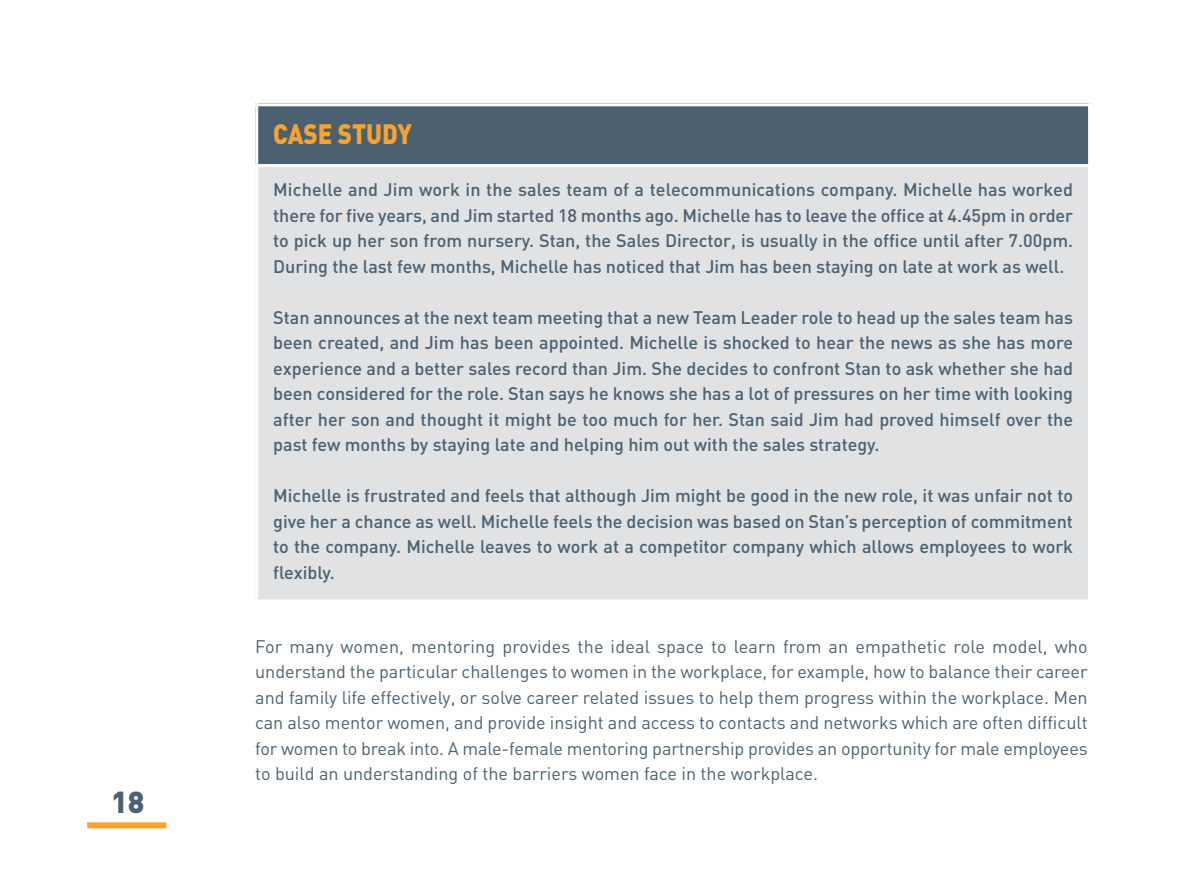
<style>
.page{position:relative;width:1191px;height:893px;background:#fff}
.page>*{position:absolute;margin:0;border:0;box-sizing:border-box;transform-origin:0 0}
.t1{font:900 30px "DIN";color:#4b6172}
.t2{font:900 27.75px "DIN";color:#f9a22d;scale:.87 1}
.t3{font:500 18px/25.5px "DIN";color:#4b6172;text-align:justify}
.t4{font:18px/25.5px "DIN";color:#4b6172;text-align:justify}
</style>
<div class="page">
<div style="left:87px;top:822px;width:79px;height:6px;background:#f9a22d"></div>
<div style="left:255px;top:103px;width:836px;height:63px;background:#4b6172"></div>
<div style="left:255px;top:166px;width:836px;height:436px;background:#e0e2e4"></div>
<hr style="left:255px;top:103px;width:3px;height:499px;background:#fff">
<hr style="left:1088px;top:103px;width:3px;height:499px;background:#fff">
<hr style="left:255px;top:103px;width:836px;height:3px;background:#fff">
<hr style="left:255px;top:164px;width:836px;height:3px;background:#fff">
<hr style="left:255px;top:599px;width:836px;height:3px;background:#fff">
<h1 class="t1" style="left:111px;top:785px;width:35px">18</h1>
<h2 class="t2" style="left:273px;top:118px;width:161px">CASE STUDY</h2>
<p class="t3" style="left:273px;top:177px;width:801px">Michelle and Jim work in the sales team of a telecommunications company. Michelle has worked there for five years, and Jim started 18 months ago. Michelle has to leave the office at 4.45pm in order to pick up her son from nursery. Stan, the Sales Director, is usually in the office until after 7.00pm.<br>During the last few months, Michelle has noticed that Jim has been staying on late at work as well.</p>
<p class="t3" style="left:273px;top:305px;width:801px">Stan announces at the next team meeting that a new Team Leader role to head up the sales team has been created, and Jim has been appointed. Michelle is shocked to hear the news as she has more experience and a better sales record than Jim. She decides to confront Stan to ask whether she had been considered for the role. Stan says he knows she has a lot of pressures on her time with looking after her son and thought it might be too much for her. Stan said Jim had proved himself over the past few months by staying late and helping him out with the sales strategy.</p>
<p class="t3" style="left:273px;top:483px;width:801px">Michelle is frustrated and feels that although Jim might be good in the new role, it was unfair not to give her a chance as well. Michelle feels the decision was based on Stan’s perception of commitment to the company. Michelle leaves to work at a competitor company which allows employees to work flexibly.</p>
<p class="t4" style="left:255px;top:634px;width:834px">For many women, mentoring provides the ideal space to learn from an empathetic role model, who understand the particular challenges to women in the workplace, for example, how to balance their career and family life effectively, or solve career related issues to help them progress within the workplace. Men can also mentor women, and provide insight and access to contacts and networks which are often difficult for women to break into. A male-female mentoring partnership provides an opportunity for male employees to build an understanding of the barriers women face in the workplace.</p>
</div>
